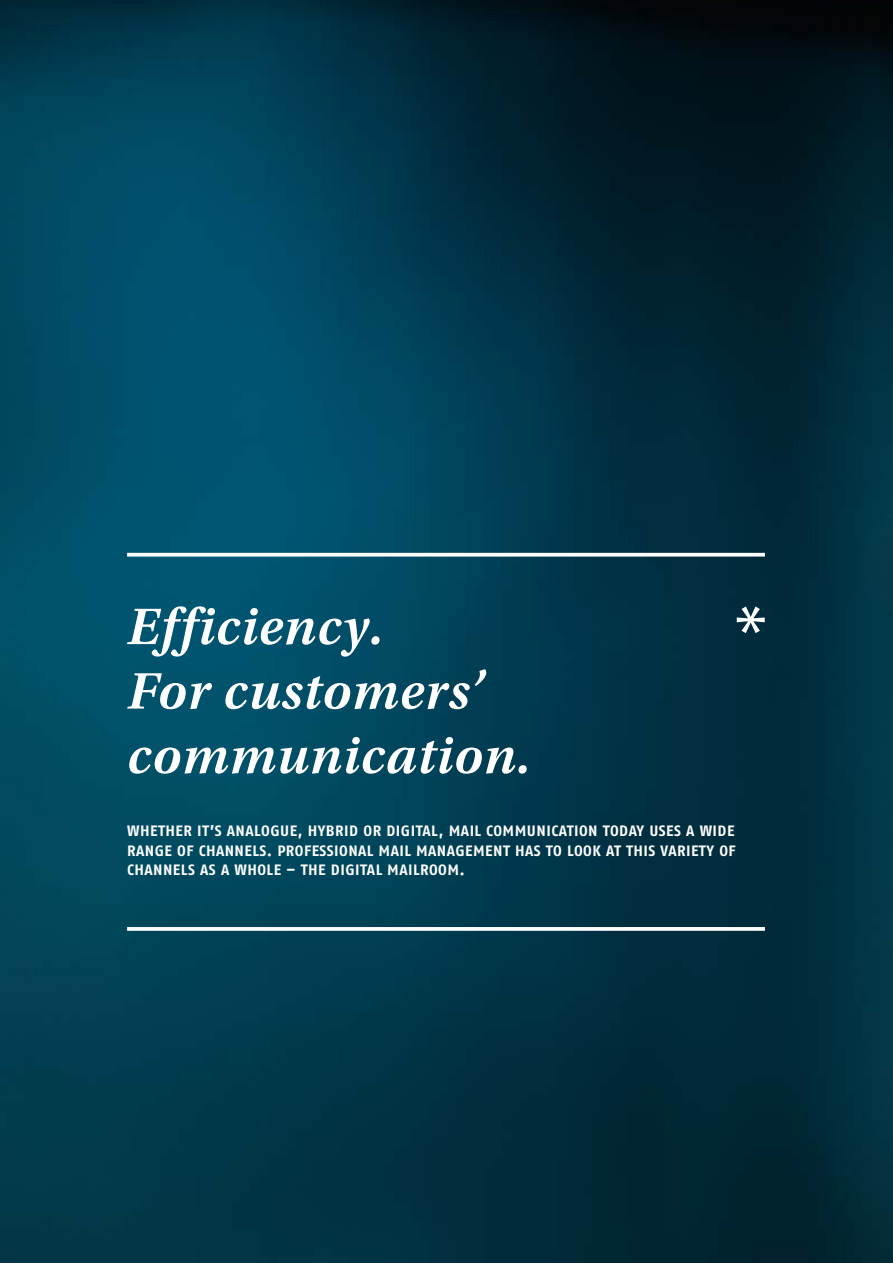
<style>
.page{position:relative;width:893px;height:1263px;background:#fff}
.page>*{position:absolute;margin:0;border:0;box-sizing:border-box;transform-origin:0 0}
.t1{font:condensed 73.5px "Univers LT Std";color:#fff}
.t2{font:italic 600 54px/64.5px "Utopia Std";letter-spacing:.02em;color:#fff}
.t3{font:700 15px/19.5px "Fago Pro";letter-spacing:.03em;color:#fff;text-align:justify}
</style>
<div class="page">
<img style="left:0;top:0;width:893px;height:1263px">
<svg style="left:127px;top:927px;width:638px;height:4px"></svg>
<svg style="left:127px;top:553px;width:638px;height:4px"></svg>
<h2 class="t2" style="left:127px;top:595px;width:405px">Efficiency.<br>For customers’ communication.</h2>
<h1 class="t1" style="left:734px;top:588px;width:34px">*</h1>
<p class="t3" style="left:127px;top:821px;width:610px">WHETHER IT’S ANALOGUE, HYBRID OR DIGITAL, MAIL COMMUNICATION TODAY USES A WIDE RANGE OF CHANNELS. PROFESSIONAL MAIL MANAGEMENT HAS TO LOOK AT THIS VARIETY OF CHANNELS AS A WHOLE – THE DIGITAL MAILROOM.</p>
</div>
